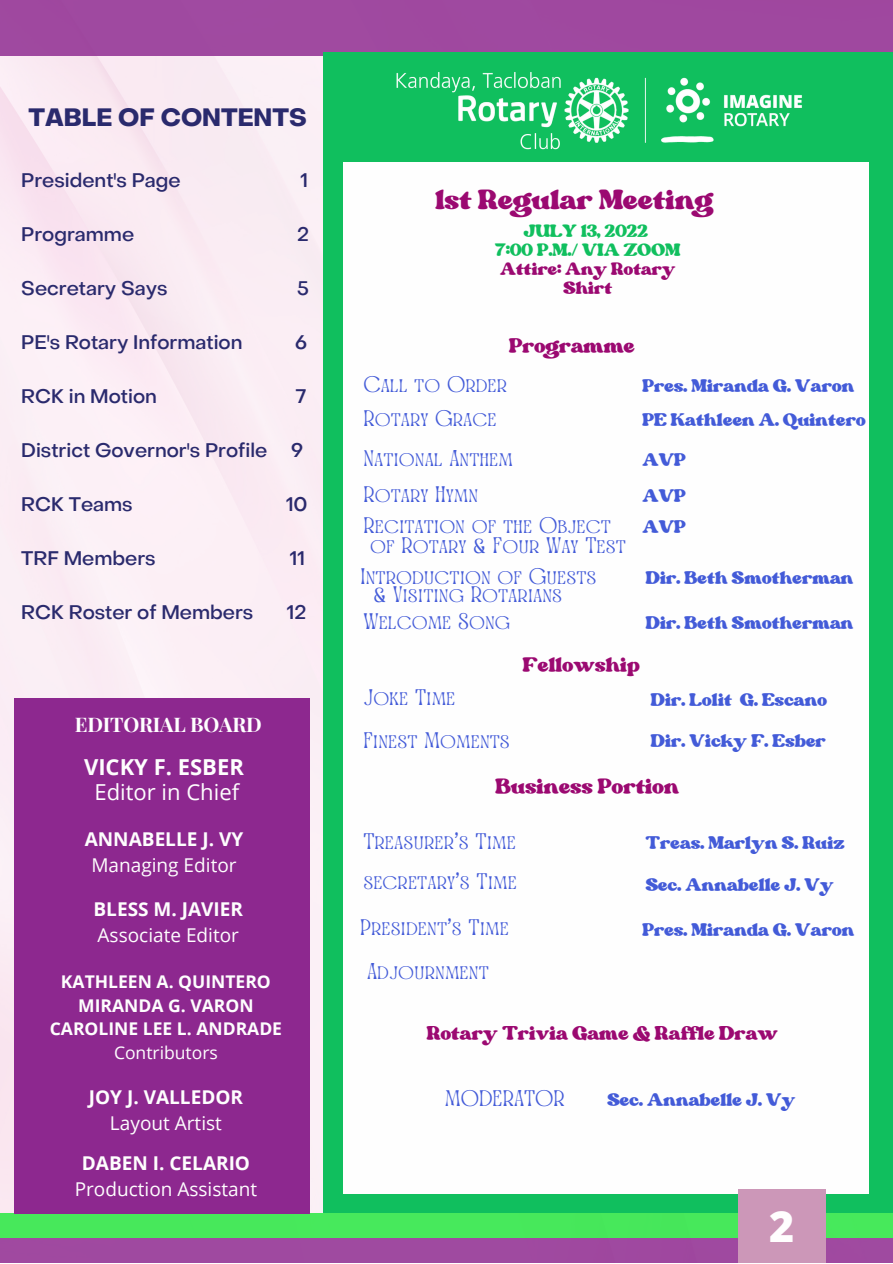
<style>
.page{position:relative;width:893px;height:1264px;background:#fff}
.page>*{position:absolute;margin:0;border:0;box-sizing:border-box;transform-origin:0 0}
.t1{font:800 42.9px "Open Sans";color:#fffefe}
.t2{font:39.3px "Margin";color:#9b0971}
.t3{font:30.3px "Margin";color:#9b0971}
.t4{font:28.95px "Margin";color:#9b0971}
.t5{font:28.8px "Margin";color:#9b0971}
.t6{font:27.45px "Margin";color:#9b0971}
.t7{font:25.35px/34.7px "Margin";color:#435bd8}
.t8{font:24.9px/19px "Margin";color:#10bf5e;text-align:center}
.t9{font:24.9px/19px "Margin";color:#9b0971;text-align:center}
.t10{font:700 24.6px "Object Sans";color:#2a2a6d}
.t11{font:22.35px "Awesome Lathusca";color:#435bd8}
.t12{font:22.05px "Open Sans";color:#fefefe}
.t13{font:700 22.05px "Open Sans";color:#fefefe}
.t14{font:700 20.1px "Playfair Display";letter-spacing:-.01em;color:#fff}
.t15{font:500 19.5px "Object Sans";color:#2a2a6d}
.t16{font:19.05px "Open Sans";color:#fefefe}
.t17{font:700 19.05px "Open Sans";color:#fefefe}
.t18{font:700 17.55px/23.5px "Open Sans";color:#fefefe;text-align:center}
.t19{font:17.55px "Open Sans";color:#fefefe}
</style>
<div class="page">
<div style="left:0;top:55px;width:892px;height:1158px;background:#fbedf4"></div>
<div style="left:0;top:1237px;width:892px;height:25px;background:#9f49a0"></div>
<div style="left:0;top:1213px;width:892px;height:24px;background:#47e85b"></div>
<div style="left:0;top:0;width:892px;height:55px;background:#9f499f"></div>
<div style="left:323px;top:52px;width:569px;height:1160px;background:#10bf5e"></div>
<img style="left:396px;top:72px;width:473px;height:103px">
<div style="left:343px;top:162px;width:525px;height:1031px;background:#fefefe"></div>
<div style="left:738px;top:1188px;width:87px;height:74px;background:#cc97b8"></div>
<div style="left:14px;top:698px;width:296px;height:515px;background:#8d288f"></div>
<p class="t10" style="left:28px;top:108px;width:280px">TABLE OF CONTENTS</p>
<p class="t15" style="left:21px;top:173px;width:161px">President's Page</p>
<p class="t15" style="left:300px;top:173px;width:9px">1</p>
<p class="t15" style="left:21px;top:227px;width:114px">Programme</p>
<p class="t15" style="left:297px;top:227px;width:13px">2</p>
<p class="t15" style="left:21px;top:281px;width:148px">Secretary Says</p>
<p class="t15" style="left:297px;top:281px;width:13px">5</p>
<p class="t15" style="left:21px;top:335px;width:223px">PE's Rotary Information</p>
<p class="t15" style="left:295px;top:335px;width:13px">6</p>
<p class="t15" style="left:21px;top:389px;width:137px">RCK in Motion</p>
<p class="t15" style="left:296px;top:389px;width:12px">7</p>
<p class="t15" style="left:21px;top:443px;width:283px">District Governor's Profile 9</p>
<p class="t15" style="left:21px;top:497px;width:113px">RCK Teams</p>
<p class="t15" style="left:286px;top:497px;width:23px">10</p>
<p class="t15" style="left:21px;top:550px;width:136px">TRF Members</p>
<p class="t15" style="left:290px;top:550px;width:16px">11</p>
<p class="t15" style="left:21px;top:604px;width:233px">RCK Roster of Members</p>
<p class="t15" style="left:287px;top:604px;width:21px">12</p>
<p class="t14" style="left:75px;top:710px;width:188px">EDITORIAL BOARD</p>
<p class="t13" style="left:84px;top:751px;width:161px">VICKY F. ESBER</p>
<p class="t12" style="left:94px;top:776px;width:146px">Editor in Chief</p>
<p class="t17" style="left:85px;top:825px;width:160px">ANNABELLE J. VY</p>
<p class="t16" style="left:91px;top:851px;width:147px">Managing Editor</p>
<p class="t17" style="left:93px;top:895px;width:151px">BLESS M. JAVIER</p>
<p class="t16" style="left:98px;top:921px;width:143px">Associate Editor</p>
<p class="t18" style="left:50px;top:969px;width:234px">KATHLEEN A. QUINTERO<br>MIRANDA G. VARON<br>CAROLINE LEE L. ANDRADE</p>
<p class="t19" style="left:114px;top:1040px;width:105px">Contributors</p>
<p class="t17" style="left:89px;top:1083px;width:156px">JOY J. VALLEDOR</p>
<p class="t16" style="left:110px;top:1109px;width:113px">Layout Artist</p>
<p class="t17" style="left:82px;top:1149px;width:170px">DABEN I. CELARIO</p>
<p class="t16" style="left:75px;top:1175px;width:184px">Production Assistant</p>
<h2 class="t2" style="left:435px;top:180px;width:279px">1st Regular Meeting</h2>
<p class="t8" style="left:495px;top:221px;width:187px">JULY 13, 2022<br>7:00 P.M./ VIA ZOOM</p>
<p class="t9" style="left:500px;top:259px;width:177px">Attire: Any Rotary<br>Shirt</p>
<p class="t4" style="left:509px;top:332px;width:127px">Programme</p>
<p class="t11" style="left:390px;top:370px;width:52px">●● ▼□</p>
<p class="t11" style="left:383px;top:444px;width:98px">▼□■ ● ■▼</p>
<p class="t11" style="left:404px;top:511px;width:110px">▼▼□■□ ▼</p>
<p class="t11" style="left:370px;top:531px;width:70px">□ □▼</p>
<p class="t11" style="left:366px;top:562px;width:149px">■▼ □ ◆ ▼□■□</p>
<p class="t11" style="left:546px;top:562px;width:51px">◆ ▲▼▲</p>
<p class="t11" style="left:408px;top:580px;width:42px">▲▼■</p>
<p class="t7" style="left:642px;top:368px;width:225px">Pres. Miranda G. Varon<br>PE Kathleen A. Quintero</p>
<p class="t7" style="left:642px;top:442px;width:45px;line-height:35.5px">AVP<br>AVP</p>
<p class="t7" style="left:642px;top:502px;width:212px;line-height:50.8px">AVP<br>Dir. Beth Smotherman</p>
<p class="t7" style="left:645px;top:605px;width:209px">Dir. Beth Smotherman</p>
<p class="t11" style="left:378px;top:726px;width:133px">■ ▲▼ □ ■▼▲</p>
<p class="t5" style="left:522px;top:651px;width:119px">Fellowship</p>
<p class="t7" style="left:651px;top:679px;width:178px;line-height:40.5px">Dir. Lolit G. Escano<br>Dir. Vicky F. Esber</p>
<p class="t3" style="left:495px;top:772px;width:185px">Business Portion</p>
<p class="t11" style="left:390px;top:912px;width:73px">▲ ■▼▲</p>
<p class="t11" style="left:398px;top:957px;width:92px">□◆ ■ ■▼</p>
<p class="t7" style="left:645px;top:822px;width:200px;line-height:41.7px">Treas. Marlyn S. Ruiz<br>Sec. Annabelle J. Vy</p>
<p class="t7" style="left:642px;top:912px;width:213px">Pres. Miranda G. Varon</p>
<p class="t6" style="left:427px;top:1020px;width:353px">Rotary Trivia Game &amp; Raffle Draw</p>
<p class="t7" style="left:607px;top:1082px;width:190px">Sec. Annabelle J. Vy</p>
<h1 class="t1" style="left:769px;top:1196px;width:27px">2</h1>
</div>
